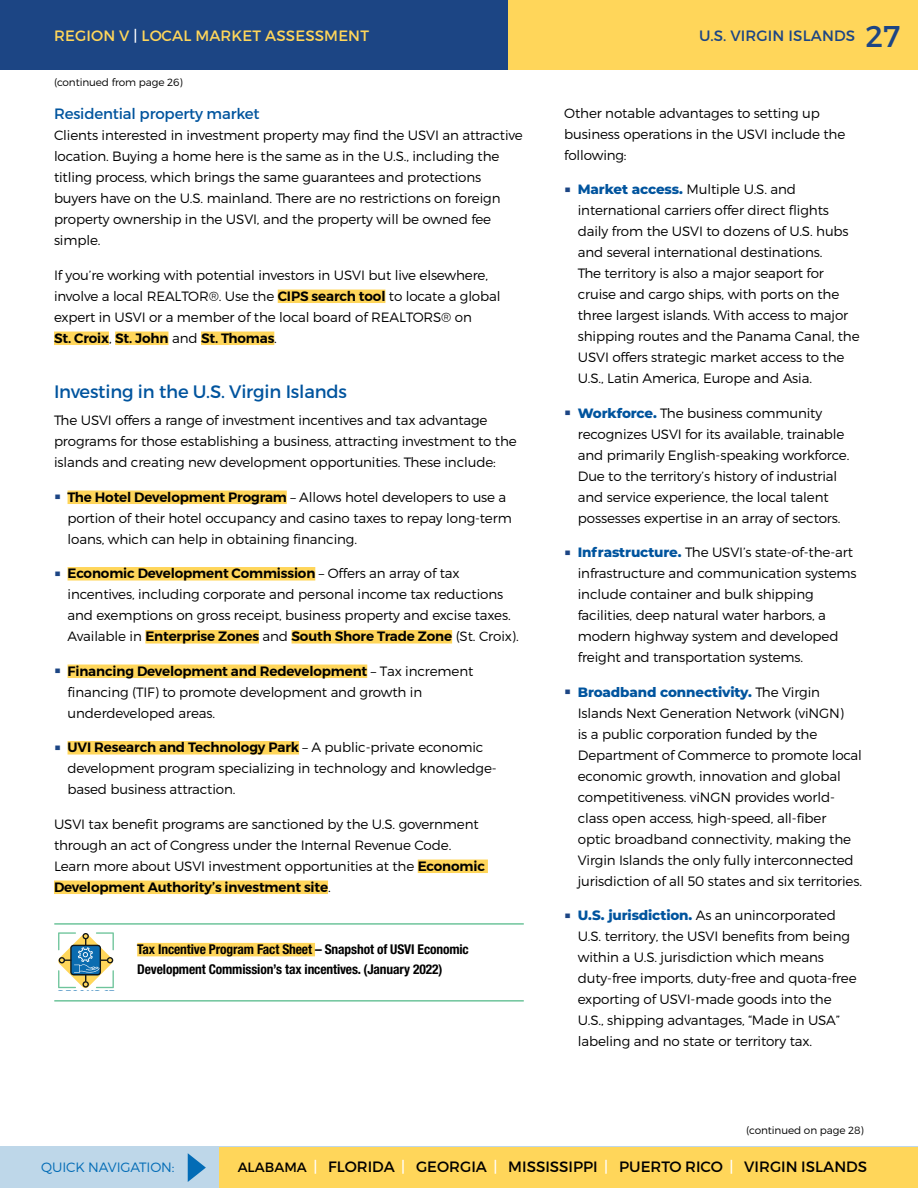
<style>
.page{position:relative;width:918px;height:1188px;background:#fff}
.page>*{position:absolute;margin:0;border:0;box-sizing:border-box;transform-origin:0 0}
.t1{font:30px "Montserrat";color:#1c4584}
.heading_1{font:18px "Montserrat";letter-spacing:-.01em;color:#00549e}
.t2{font:600 condensed 17.1px "Myriad Pro";color:#0b6cb0}
.t3{font:15px "Montserrat";color:#000}
.t4{font:15px "Montserrat";letter-spacing:.01em;color:#ffd65a}
.heading_3{font:15px "Montserrat";letter-spacing:-.01em;color:#00549e}
.t5{font:15px "Montserrat";letter-spacing:.01em;color:#1c4584}
.t6{font:300 13.5px/21px "Montserrat";letter-spacing:-.01em;color:#000}
.t7{font:700 condensed 13.5px/19.5px "Helvetica Neue LT Pro";letter-spacing:-.01em;color:#000}
.t8{font:300 13.5px "Montserrat";letter-spacing:-.01em;color:#036cb6}
.Body_Copy{font:300 10.5px "Montserrat";letter-spacing:-.01em;color:#000}
.s1{color:#fff}
.s2{font-weight:600}
.s3{font-family:"Apple SD Gothic Neo";font-weight:800;font-size:7.5px;color:#1c4584}
.s4{font-weight:800;color:#00549e}
.s5{font-size:13.5px}
</style>
<div class="page">
<div style="left:0;top:1147px;width:918px;height:41px;background:#bed7e9"></div>
<div style="left:219px;top:1147px;width:699px;height:41px;background:#ffd65a"></div>
<svg style="left:188px;top:1153px;width:18px;height:29px"></svg>
<div style="left:0;top:0;width:509px;height:70px;background:#1c4584"></div>
<div style="left:509px;top:0;width:409px;height:70px;background:#ffd65a"></div>
<div style="left:278px;top:290px;width:107px;height:13px;background:#ffd65a"></div>
<div style="left:54px;top:332px;width:55px;height:13px;background:#ffd65a"></div>
<div style="left:115px;top:332px;width:53px;height:13px;background:#ffd65a"></div>
<div style="left:201px;top:332px;width:73px;height:13px;background:#ffd65a"></div>
<div style="left:68px;top:491px;width:219px;height:13px;background:#ffd65a"></div>
<div style="left:68px;top:567px;width:247px;height:14px;background:#ffd65a"></div>
<div style="left:145px;top:630px;width:114px;height:14px;background:#ffd65a"></div>
<div style="left:292px;top:630px;width:160px;height:14px;background:#ffd65a"></div>
<div style="left:68px;top:665px;width:299px;height:13px;background:#ffd65a"></div>
<div style="left:68px;top:741px;width:231px;height:14px;background:#ffd65a"></div>
<div style="left:418px;top:860px;width:70px;height:13px;background:#ffd65a"></div>
<div style="left:54px;top:881px;width:274px;height:13px;background:#ffd65a"></div>
<svg style="left:58px;top:932px;width:56px;height:57px"></svg>
<div style="left:137px;top:943px;width:178px;height:13px;background:#ffd65a"></div>
<hr style="left:54px;top:923px;width:470px;height:2px;background:#6ec49b">
<hr style="left:54px;top:1000px;width:470px;height:2px;background:#6ec49b">
<p class="t4" style="left:54px;top:26px;width:316px">REGION V <span class="s1">|</span> LOCAL MARKET ASSESSMENT</p>
<p class="t5" style="left:699px;top:26px;width:158px">U.S. VIRGIN ISLANDS</p>
<p class="t1" style="left:865px;top:18px;width:36px">27</p>
<p class="Body_Copy" style="left:54px;top:76px;width:130px">(continued from page 26)</p>
<p class="heading_3" style="left:54px;top:105px;width:207px">Residential property market</p>
<p class="t6" style="left:54px;top:125px;width:470px">Clients interested in investment property may find the USVI an attractive location. Buying a home here is the same as in the U.S., including the titling process, which brings the same guarantees and protections buyers have on the U.S. mainland. There are no restrictions on foreign property ownership in the USVI, and the property will be owned fee simple.</p>
<p class="t6" style="left:54px;top:264px;width:448px">If you’re working with potential investors in USVI but live elsewhere, involve a local REALTOR®. Use the <span class="s2">CIPS search tool</span> to locate a global expert in USVI or a member of the local board of REALTORS® on<br><span class="s2">St. Croix</span>, <span class="s2">St. John</span> and <span class="s2">St. Thomas</span>.</p>
<p class="heading_1" style="left:54px;top:380px;width:295px">Investing in the U.S. Virgin Islands</p>
<p class="t6" style="left:54px;top:410px;width:464px">The USVI offers a range of investment incentives and tax advantage programs for those establishing a business, attracting investment to the islands and creating new development opportunities. These include:</p>
<p class="t6" style="left:68px;top:486px;width:446px;text-indent:-14px"><span class="s3">◼</span> <span class="s2">The Hotel Development Program</span> – Allows hotel developers to use a portion of their hotel occupancy and casino taxes to repay long-term loans, which can help in obtaining financing.</p>
<p class="t6" style="left:68px;top:563px;width:453px;text-indent:-14px"><span class="s3">◼</span> <span class="s2">Economic Development Commission</span> – Offers an array of tax incentives, including corporate and personal income tax reductions and exemptions on gross receipt, business property and excise taxes.<br>Available in <span class="s2">Enterprise Zones</span> and <span class="s2">South Shore Trade Zone</span> (St. Croix).</p>
<p class="t6" style="left:68px;top:660px;width:407px;text-indent:-14px"><span class="s3">◼</span> <span class="s2">Financing Development and Redevelopment</span> – Tax increment financing (TIF) to promote development and growth in underdeveloped areas.</p>
<p class="t6" style="left:68px;top:737px;width:431px;text-indent:-14px"><span class="s3">◼</span> <span class="s2">UVI Research and Technology Park</span> – A public-private economic development program specializing in technology and knowledge&shy;based business attraction.</p>
<p class="t6" style="left:54px;top:813px;width:433px">USVI tax benefit programs are sanctioned by the U.S. government through an act of Congress under the Internal Revenue Code.<br>Learn more about USVI investment opportunities at the <span class="s2">Economic Development Authority’s investment site</span>.</p>
<p class="t2" style="left:58px;top:987px;width:59px">RESOURCE</p>
<p class="t7" style="left:137px;top:939px;width:333px">Tax Incentive Program Fact Sheet – Snapshot of USVI Economic<br>Development Commission’s tax incentives. (January 2022)</p>
<p class="t6" style="left:564px;top:102px;width:283px">Other notable advantages to setting up business operations in the USVI include the following:</p>
<p class="t6" style="left:578px;top:179px;width:283px;text-indent:-14px"><span class="s3">◼</span> <span class="s4">Market access.</span> Multiple U.S. and international carriers offer direct flights daily from the USVI to dozens of U.S. hubs and several international destinations.<br>The territory is also a major seaport for cruise and cargo ships, with ports on the three largest islands. With access to major shipping routes and the Panama Canal, the USVI offers strategic market access to the U.S., Latin America, Europe and Asia.</p>
<p class="t6" style="left:578px;top:402px;width:273px;text-indent:-14px"><span class="s3">◼</span> <span class="s4">Workforce.</span> The business community recognizes USVI for its available, trainable and primarily English-speaking workforce.<br>Due to the territory’s history of industrial and service experience, the local talent possesses expertise in an array of sectors.</p>
<p class="t6" style="left:578px;top:542px;width:280px;text-indent:-14px"><span class="s3">◼</span> <span class="s4">Infrastructure.</span> The USVI’s state-of-the-art infrastructure and communication systems include container and bulk shipping facilities, deep natural water harbors, a modern highway system and developed freight and transportation systems.</p>
<p class="t6" style="left:578px;top:681px;width:286px;text-indent:-14px"><span class="s3">◼</span> <span class="s4">Broadband connectivity.</span> The Virgin Islands Next Generation Network (viNGN)<br>is a public corporation funded by the Department of Commerce to promote local economic growth, innovation and global competitiveness. viNGN provides world&shy;class open access, high-speed, all-fiber optic broadband connectivity, making the Virgin Islands the only fully interconnected jurisdiction of all 50 states and six territories.</p>
<p class="t6" style="left:578px;top:905px;width:280px;text-indent:-14px"><span class="s3">◼</span> <span class="s4">U.S. jurisdiction.</span> As an unincorporated U.S. territory, the USVI benefits from being within a U.S. jurisdiction which means duty-free imports, duty-free and quota-free exporting of USVI-made goods into the U.S., shipping advantages, “Made in USA” labeling and no state or territory tax.</p>
<p class="Body_Copy" style="left:746px;top:1124px;width:119px">(continued on page 28)</p>
<p class="t8" style="left:41px;top:1159px;width:135px">QUICK NAVIGATION:</p>
<p class="t3" style="left:238px;top:1157px;width:631px"><span class="s5">ALABAMA</span> <span class="s1">|</span> FLORIDA <span class="s1">|</span> GEORGIA <span class="s1">|</span> MISSISSIPPI <span class="s1">|</span> PUERTO RICO <span class="s1">|</span> VIRGIN ISLANDS</p>
</div>
